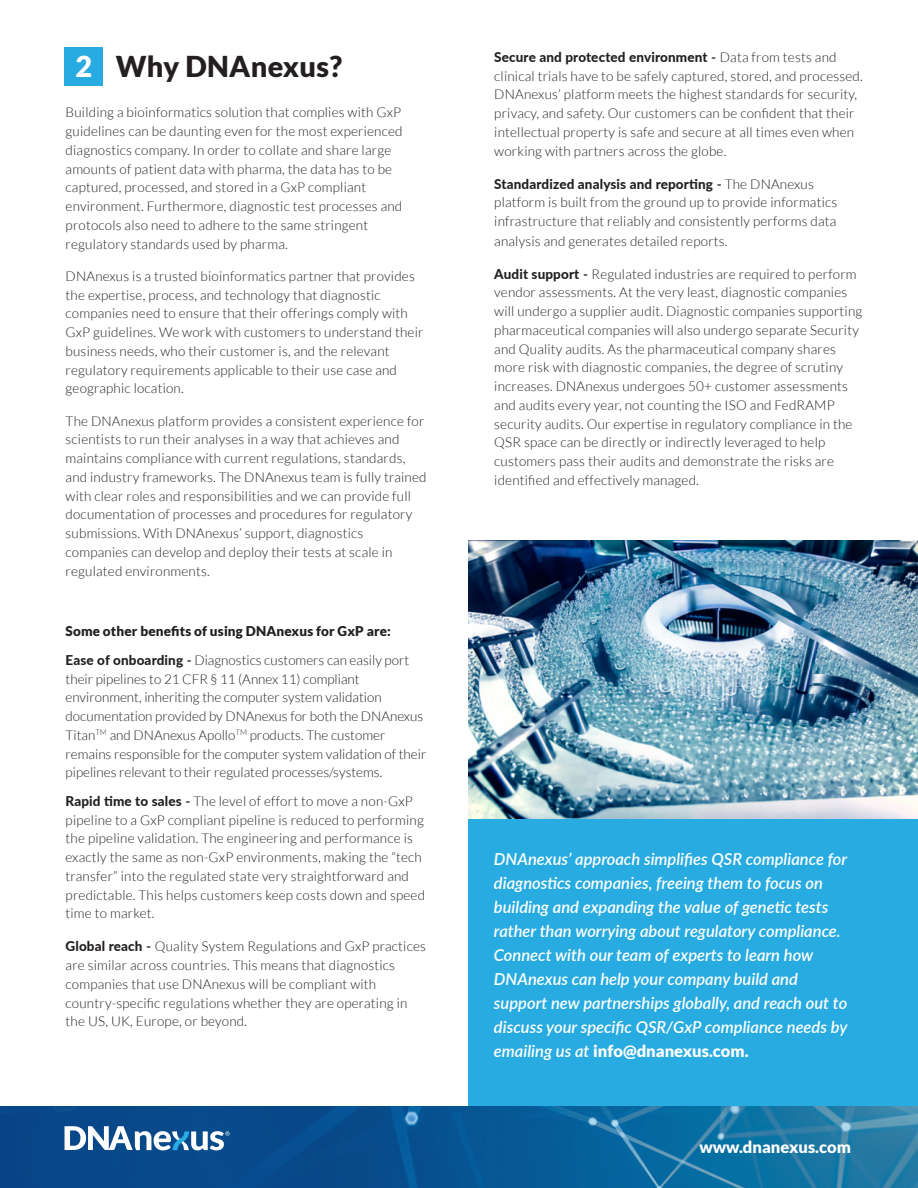
<style>
.page{position:relative;width:918px;height:1188px;background:#fff}
.page>*{position:absolute;margin:0;border:0;box-sizing:border-box;transform-origin:0 0}
.t1{font:900 28.8px "Lato";letter-spacing:.01em;color:#231f20}
.t2{font:italic 600 16.5px/24px "Lato";color:#fff}
.t3{font:900 16.5px "Lato";color:#fff}
.t4{font:300 13.5px/18.8px "Lato";letter-spacing:.015em;color:#231f20}
.t5{font:900 13.5px/28.5px "Lato";letter-spacing:.01em;color:#231f20}
.s1{color:#fff}
.s2{font-weight:800}
.s3{font-weight:600}
.s4{font-weight:300}
.s5{font-weight:900;font-style:normal}
</style>
<div class="page">
<img style="left:469px;top:540px;width:449px;height:280px">
<div style="left:469px;top:820px;width:449px;height:302px;background:#28abe1"></div>
<img style="left:0;top:1106px;width:918px;height:82px">
<svg style="left:65px;top:1126px;width:164px;height:24px"></svg>
<div style="left:64px;top:48px;width:39px;height:38px;background:#28abe1"></div>
<h1 class="t1" style="left:75px;top:50px;width:268px"><span class="s1">2</span> Why DNAnexus?</h1>
<p class="t4" style="left:494px;top:48px;width:370px"><span class="s2">Secure and protected environment</span> <span class="s3">-</span> Data from tests and clinical trials have to be safely captured, stored, and processed.<br>DNAnexus’ platform meets the highest standards for security, privacy, and safety. Our customers can be confident that their intellectual property is safe and secure at all times even when working with partners across the globe.</p>
<p class="t4" style="left:494px;top:174px;width:345px"><span class="s2">Standardized analysis and reporting</span> <span class="s3">-</span> The DNAnexus platform is built from the ground up to provide informatics infrastructure that reliably and consistently performs data analysis and generates detailed reports.</p>
<p class="t4" style="left:494px;top:264px;width:370px"><span class="s2">Audit support</span> <span class="s3">-</span> Regulated industries are required to perform vendor assessments. At the very least, diagnostic companies will undergo a supplier audit. Diagnostic companies supporting pharmaceutical companies will also undergo separate Security and Quality audits. As the pharmaceutical company shares more risk with diagnostic companies, the degree of scrutiny increases. DNAnexus undergoes 50+ customer assessments and audits every year, not counting the ISO and FedRAMP security audits. Our expertise in regulatory compliance in the QSR space can be directly or indirectly leveraged to help customers pass their audits and demonstrate the risks are identified and effectively managed.</p>
<p class="t4" style="left:66px;top:103px;width:339px">Building a bioinformatics solution that complies with GxP guidelines can be daunting even for the most experienced diagnostics company. In order to collate and share large amounts of patient data with pharma, the data has to be captured, processed, and stored in a GxP compliant environment. Furthermore, diagnostic test processes and protocols also need to adhere to the same stringent regulatory standards used by pharma.</p>
<p class="t4" style="left:66px;top:267px;width:359px">DNAnexus is a trusted bioinformatics partner that provides the expertise, process, and technology that diagnostic companies need to ensure that their offerings comply with GxP guidelines. We work with customers to understand their business needs, who their customer is, and the relevant regulatory requirements applicable to their use case and geographic location.</p>
<p class="t4" style="left:66px;top:412px;width:363px">The DNAnexus platform provides a consistent experience for scientists to run their analyses in a way that achieves and maintains compliance with current regulations, standards, and industry frameworks. The DNAnexus team is fully trained with clear roles and responsibilities and we can provide full documentation of processes and procedures for regulatory submissions. With DNAnexus’ support, diagnostics companies can develop and deploy their tests at scale in regulated environments.</p>
<p class="t5" style="left:66px;top:617px;width:345px">Some other benefits of using DNAnexus for GxP are:<br><span class="s2">Ease of onboarding</span> <span class="s3">-</span> <span class="s4">Diagnostics customers can easily port</span></p>
<p class="t4" style="left:66px;top:670px;width:362px">their pipelines to 21 CFR § 11 (Annex 11) compliant environment, inheriting the computer system validation documentation provided by DNAnexus for both the DNAnexus Titan<sup>TM</sup> and DNAnexus Apollo<sup>TM</sup> products. The customer remains responsible for the computer system validation of their pipelines relevant to their regulated processes/systems.</p>
<p class="t4" style="left:66px;top:792px;width:361px"><span class="s2">Rapid time to sales</span> <span class="s3">-</span> The level of effort to move a non-GxP pipeline to a GxP compliant pipeline is reduced to performing the pipeline validation. The engineering and performance is exactly the same as non-GxP environments, making the “tech transfer” into the regulated state very straightforward and predictable. This helps customers keep costs down and speed time to market.</p>
<p class="t4" style="left:66px;top:937px;width:362px"><span class="s2">Global reach</span> <span class="s3">-</span> Quality System Regulations and GxP practices are similar across countries. This means that diagnostics companies that use DNAnexus will be compliant with country-specific regulations whether they are operating in the US, UK, Europe, or beyond.</p>
<p class="t2" style="left:494px;top:847px;width:355px">DNAnexus’ approach simplifies QSR compliance for diagnostics companies, freeing them to focus on building and expanding the value of genetic tests rather than worrying about regulatory compliance.<br>Connect with our team of experts to learn how DNAnexus can help your company build and support new partnerships globally, and reach out to discuss your specific QSR/GxP compliance needs by emailing us at <span class="s5">info@dnanexus.com.</span></p>
<p class="t3" style="left:699px;top:1137px;width:153px">www.dnanexus.com</p>
</div>
